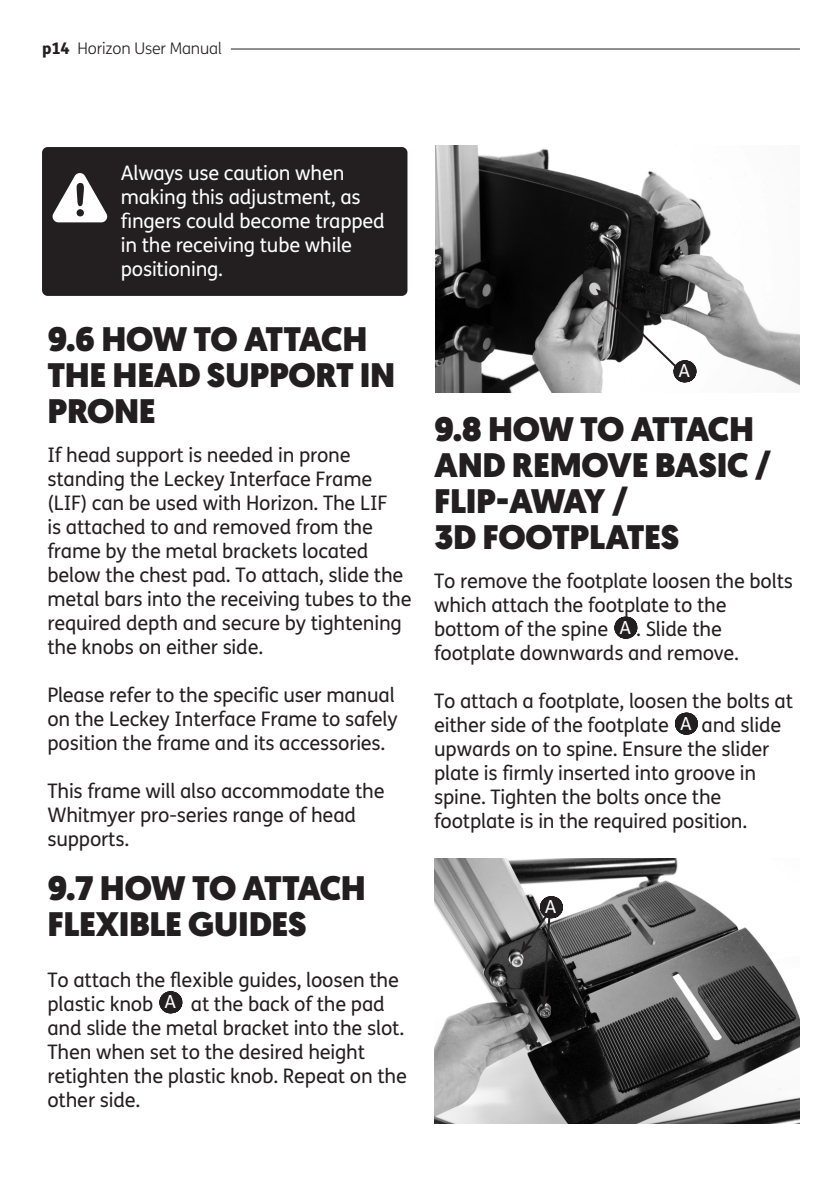
<style>
.page{position:relative;width:840px;height:1191px;background:#fff}
.page>*{position:absolute;margin:0;border:0;box-sizing:border-box;transform-origin:0 0}
.t1{font:900 34px/36px "Geomanist";letter-spacing:-.01em;color:#231f20}
.t2{font:900 34px "Geomanist";letter-spacing:-.04em;color:#231f20}
.t3{font:20px/24px "FS Me";letter-spacing:-.01em;color:#231f20}
.t4{font:20px/24px "FS Me";letter-spacing:-.01em;color:#fff}
.DOT_BLACK{font:18px "FS Me";color:#fff}
.t5{font:300 16px "FS Me";letter-spacing:-.01em;color:#231f20}
.s1{font-weight:800}
</style>
<div class="page">
<hr style="left:231px;top:49px;width:568px;height:1px;background:#231f20">
<div style="left:42px;top:147px;width:365px;height:149px;background:#231f20;border-radius:6px"></div>
<svg style="left:52px;top:173px;width:55px;height:49px"></svg>
<svg style="left:170px;top:991px;width:1px;height:22px"></svg>
<img style="left:435px;top:145px;width:364px;height:247px">
<svg style="left:625px;top:616px;width:1px;height:22px"></svg>
<svg style="left:685px;top:712px;width:1px;height:22px"></svg>
<img style="left:434px;top:858px;width:364px;height:265px">
<svg style="left:595px;top:289px;width:90px;height:93px"></svg>
<svg style="left:520px;top:896px;width:31px;height:112px;background:#464546"></svg>
<p class="t5" style="left:42px;top:37px;width:181px"><span class="s1">p14</span> Horizon User Manual</p>
<p class="t4" style="left:121px;top:160px;width:265px">Always use caution when making this adjustment, as fingers could become trapped in the receiving tube while positioning.</p>
<p class="t1" style="left:47px;top:321px;width:349px">9.6 HOW TO ATTACH<br>THE HEAD SUPPORT IN<br>PRONE</p>
<p class="t3" style="left:47px;top:442px;width:365px">If head support is needed in prone standing the Leckey Interface Frame (LIF) can be used with Horizon. The LIF<br>is attached to and removed from the frame by the metal brackets located below the chest pad. To attach, slide the metal bars into the receiving tubes to the required depth and secure by tightening the knobs on either side.</p>
<p class="t3" style="left:47px;top:682px;width:351px">Please refer to the specific user manual on the Leckey Interface Frame to safely position the frame and its accessories.</p>
<p class="t3" style="left:47px;top:778px;width:338px">This frame will also accommodate the<br>Whitmyer pro-series range of head</p>
<p class="t3" style="left:47px;top:826px;width:83px">supports.</p>
<p class="t1" style="left:47px;top:870px;width:320px">9.7 HOW TO ATTACH<br>FLEXIBLE GUIDES</p>
<p class="t3" style="left:47px;top:967px;width:353px">To attach the flexible guides, loosen the plastic knob</p>
<p class="DOT_BLACK" style="left:164px;top:989px;width:13px">A</p>
<p class="t3" style="left:47px;top:991px;width:361px;text-indent:143px">at the back of the pad and slide the metal bracket into the slot.<br>Then when set to the desired height retighten the plastic knob. Repeat on the other side.</p>
<p class="DOT_BLACK" style="left:678px;top:358px;width:13px">A</p>
<p class="t1" style="left:434px;top:411px;width:338px">9.8 HOW TO ATTACH<br>AND REMOVE BASIC /</p>
<p class="t2" style="left:434px;top:478px;width:196px">FLIP-AWAY /</p>
<p class="t1" style="left:434px;top:519px;width:247px">3D FOOTPLATES</p>
<p class="t3" style="left:434px;top:569px;width:360px">To remove the footplate loosen the bolts which attach the footplate to the</p>
<p class="t3" style="left:434px;top:617px;width:176px">bottom of the spine</p>
<p class="DOT_BLACK" style="left:619px;top:615px;width:13px">A</p>
<p class="t3" style="left:636px;top:617px;width:87px">. Slide the</p>
<p class="t3" style="left:434px;top:641px;width:306px">footplate downwards and remove.</p>
<p class="t3" style="left:434px;top:689px;width:360px">To attach a footplate, loosen the bolts at either side of the footplate</p>
<p class="DOT_BLACK" style="left:679px;top:711px;width:13px">A</p>
<p class="t3" style="left:434px;top:713px;width:348px;text-indent:267px">and slide upwards on to spine. Ensure the slider</p>
<p class="t3" style="left:434px;top:761px;width:323px">plate is firmly inserted into groove in spine. Tighten the bolts once the</p>
<p class="t3" style="left:434px;top:809px;width:314px">footplate is in the required position.</p>
<p class="DOT_BLACK" style="left:544px;top:894px;width:13px">A</p>
</div>
